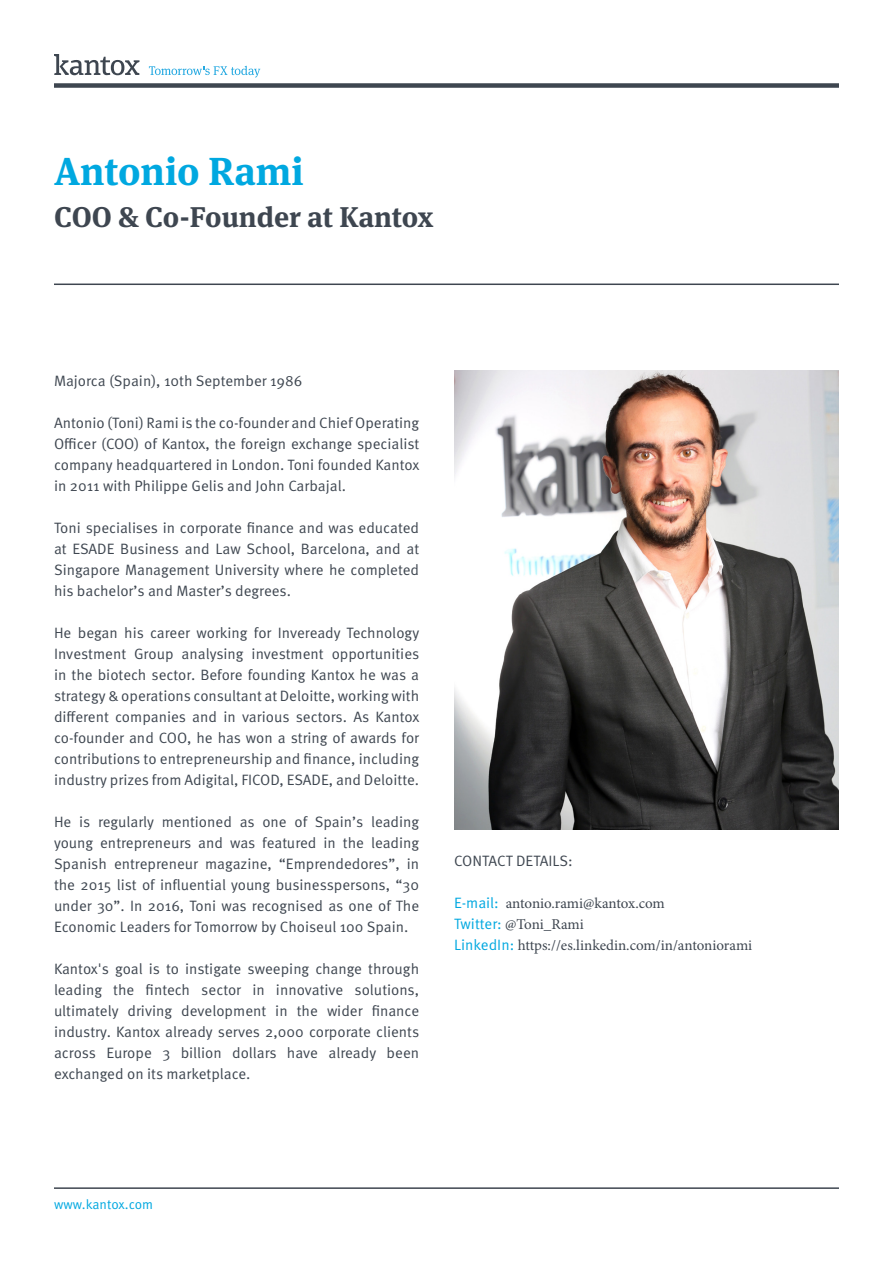
<style>
.page{position:relative;width:893px;height:1263px;background:#fff}
.page>*{position:absolute;margin:0;border:0;box-sizing:border-box;transform-origin:0 0}
.t1{font:700 39px "Meta Serif Lf";color:#00a8e0}
.t2{font:700 28.5px "Meta Serif Lf";color:#3e4650}
.t3{font:15px/21px "Meta Pro";color:#3e4650;text-align:justify}
.t4{font:15px/21px "Minion Pro";letter-spacing:-.005em;color:#3e4650}
.t5{font:13.5px "Meta Pro";color:#00a8e0}
.s1{font-family:"Meta Pro";color:#00a8e0}
</style>
<div class="page">
<svg style="left:54px;top:54px;width:85px;height:21px"></svg>
<svg style="left:149px;top:66px;width:111px;height:12px"></svg>
<div style="left:54px;top:83px;width:785px;height:5px;background:#3e4650"></div>
<hr style="left:54px;top:1187px;width:785px;height:2px;background:#3e4650">
<hr style="left:54px;top:284px;width:785px;height:1px;background:#3e4650">
<img style="left:454px;top:371px;width:385px;height:458px">
<h1 class="t1" style="left:54px;top:139px;width:251px">Antonio Rami</h1>
<h2 class="t2" style="left:54px;top:193px;width:381px">COO &amp; Co-Founder at Kantox</h2>
<p class="t3" style="left:54px;top:370px;width:250px">Majorca (Spain), 10th September 1986</p>
<p class="t3" style="left:54px;top:412px;width:367px">Antonio (Toni) Rami is the co-founder and Chief Operating Officer (COO) of Kantox, the foreign exchange specialist company headquartered in London. Toni founded Kantox in 2011 with Philippe Gelis and John Carbajal.</p>
<p class="t3" style="left:54px;top:517px;width:367px">Toni specialises in corporate finance and was educated at ESADE Business and Law School, Barcelona, and at Singapore Management University where he completed his bachelor’s and Master’s degrees.</p>
<p class="t3" style="left:54px;top:622px;width:367px">He began his career working for Inveready Technology Investment Group analysing investment opportunities in the biotech sector. Before founding Kantox he was a strategy &amp; operations consultant at Deloitte, working with different companies and in various sectors. As Kantox co-founder and COO, he has won a string of awards for contributions to entrepreneurship and finance, including industry prizes from Adigital, FICOD, ESADE, and Deloitte.</p>
<p class="t3" style="left:54px;top:811px;width:367px">He is regularly mentioned as one of Spain’s leading young entrepreneurs and was featured in the leading Spanish entrepreneur magazine, “Emprendedores”, in the 2015 list of influential young businesspersons, “30 under 30”. In 2016, Toni was recognised as one of The Economic Leaders for Tomorrow by Choiseul 100 Spain.</p>
<p class="t3" style="left:54px;top:958px;width:367px">Kantox's goal is to instigate sweeping change through leading the fintech sector in innovative solutions, ultimately driving development in the wider finance industry. Kantox already serves 2,000 corporate clients across Europe 3 billion dollars have already been exchanged on its marketplace.</p>
<p class="t3" style="left:454px;top:851px;width:120px">CONTACT DETAILS:</p>
<p class="t4" style="left:454px;top:893px;width:300px"><span class="s1">E-mail:</span> antonio.rami@kantox.com<br><span class="s1">Twitter:</span> @Toni_Rami<br><span class="s1">LinkedIn:</span> https://es.linkedin.com/in/antoniorami</p>
<p class="t5" style="left:54px;top:1196px;width:101px">www.kantox.com</p>
</div>
